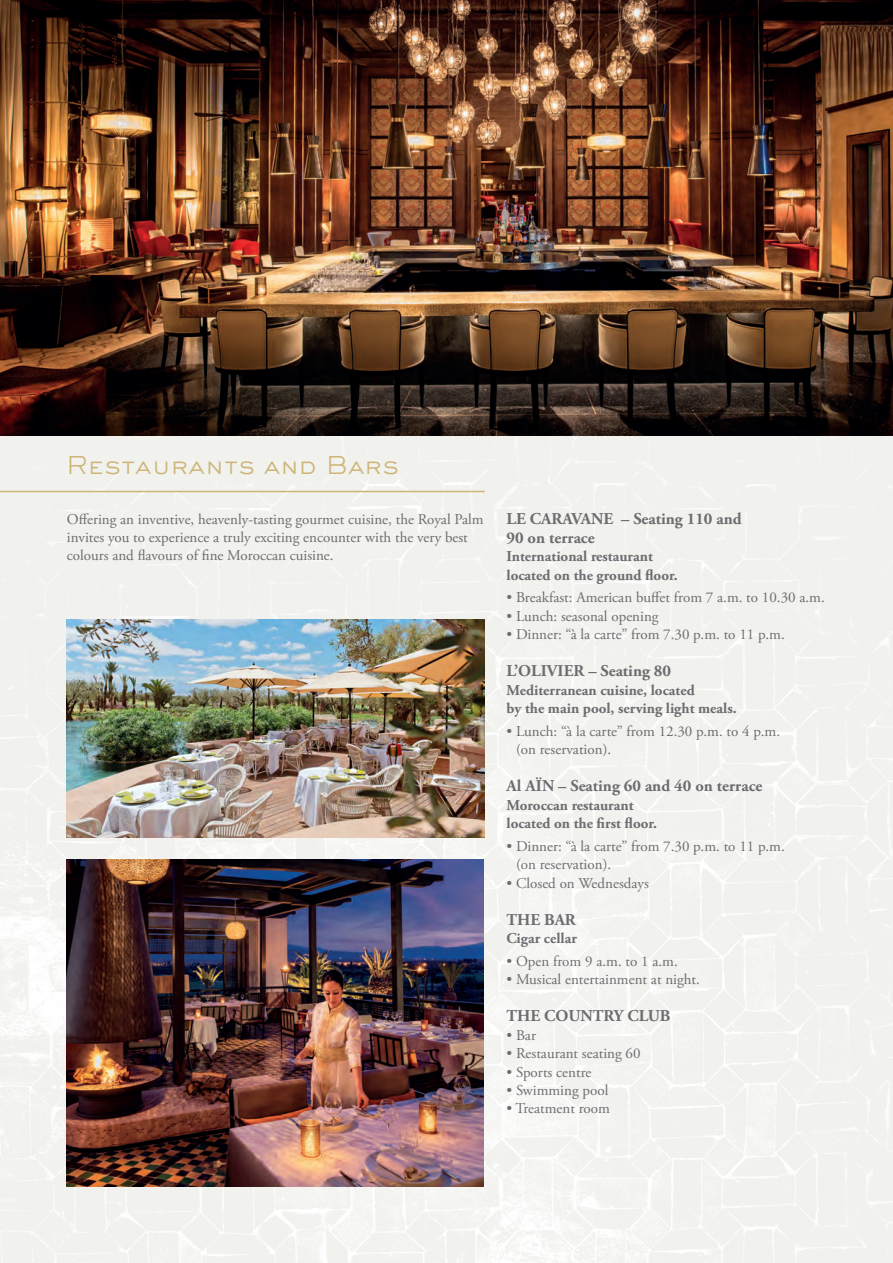
<style>
.page{position:relative;width:893px;height:1263px;background:#fff}
.page>*{position:absolute;margin:0;border:0;box-sizing:border-box;transform-origin:0 0}
.t1{font:300 24px "Sackers Gothic";color:#ccb576}
.t2{font:700 16.5px/18.5px "Adobe Garamond Pro";color:#6c6d70}
.t3{font:15px/18.5px "Adobe Garamond Pro";color:#6c6d70}
.t4{font:700 15px/18.5px "Adobe Garamond Pro";color:#6c6d70}
</style>
<div class="page">
<img style="left:0;top:436px;width:893px;height:827px">
<img style="left:67px;top:859px;width:416px;height:327px">
<hr style="left:0;top:491px;width:485px;height:1px;background:#ccb576">
<img style="left:0;top:0;width:893px;height:436px">
<img style="left:67px;top:619px;width:418px;height:219px">
<p class="t1" style="left:67px;top:449px;width:333px">Restaurants and Bars</p>
<p class="t3" style="left:67px;top:511px;width:418px">Offering an inventive, heavenly-tasting gourmet cuisine, the Royal Palm</p>
<p class="t3" style="left:67px;top:529px;width:403px;line-height:18px">invites you to experience a truly exciting encounter with the very best colours and flavours of fine Moroccan cuisine.</p>
<p class="t2" style="left:506px;top:510px;width:237px">LE CARAVANE – Seating 110 and<br>90 on terrace</p>
<p class="t4" style="left:506px;top:548px;width:173px">International restaurant located on the ground floor.</p>
<p class="t3" style="left:506px;top:589px;width:320px">• Breakfast: American buffet from 7 a.m. to 10.30 a.m.</p>
<p class="t3" style="left:506px;top:607px;width:154px">• Lunch: seasonal opening</p>
<p class="t3" style="left:506px;top:626px;width:280px">• Dinner: “à la carte” from 7.30 p.m. to 11 p.m.</p>
<p class="t2" style="left:506px;top:662px;width:166px">L’OLIVIER – Seating 80</p>
<p class="t4" style="left:506px;top:681px;width:232px">Mediterranean cuisine, located<br>by the main pool, serving light meals.</p>
<p class="t3" style="left:516px;top:722px;width:266px;text-indent:-10px">• Lunch: “à la carte” from 12.30 p.m. to 4 p.m. (on reservation).</p>
<p class="t2" style="left:506px;top:777px;width:257px">Al AÏN – Seating 60 and 40 on terrace</p>
<p class="t4" style="left:506px;top:796px;width:152px">Moroccan restaurant located on the first floor.</p>
<p class="t3" style="left:516px;top:837px;width:270px;text-indent:-10px">• Dinner: “à la carte” from 7.30 p.m. to 11 p.m. (on reservation).</p>
<p class="t3" style="left:506px;top:874px;width:144px">• Closed on Wednesdays</p>
<p class="t2" style="left:506px;top:910px;width:71px">THE BAR</p>
<p class="t4" style="left:506px;top:929px;width:72px">Cigar cellar</p>
<p class="t3" style="left:506px;top:952px;width:173px">• Open from 9 a.m. to 1 a.m.</p>
<p class="t3" style="left:506px;top:971px;width:195px">• Musical entertainment at night.</p>
<p class="t2" style="left:506px;top:1007px;width:165px">THE COUNTRY CLUB</p>
<p class="t3" style="left:506px;top:1026px;width:31px">• Bar</p>
<p class="t3" style="left:506px;top:1044px;width:136px">• Restaurant seating 60</p>
<p class="t3" style="left:506px;top:1063px;width:86px">• Sports centre</p>
<p class="t3" style="left:506px;top:1081px;width:103px">• Swimming pool</p>
<p class="t3" style="left:506px;top:1100px;width:105px">• Treatment room</p>
</div>
